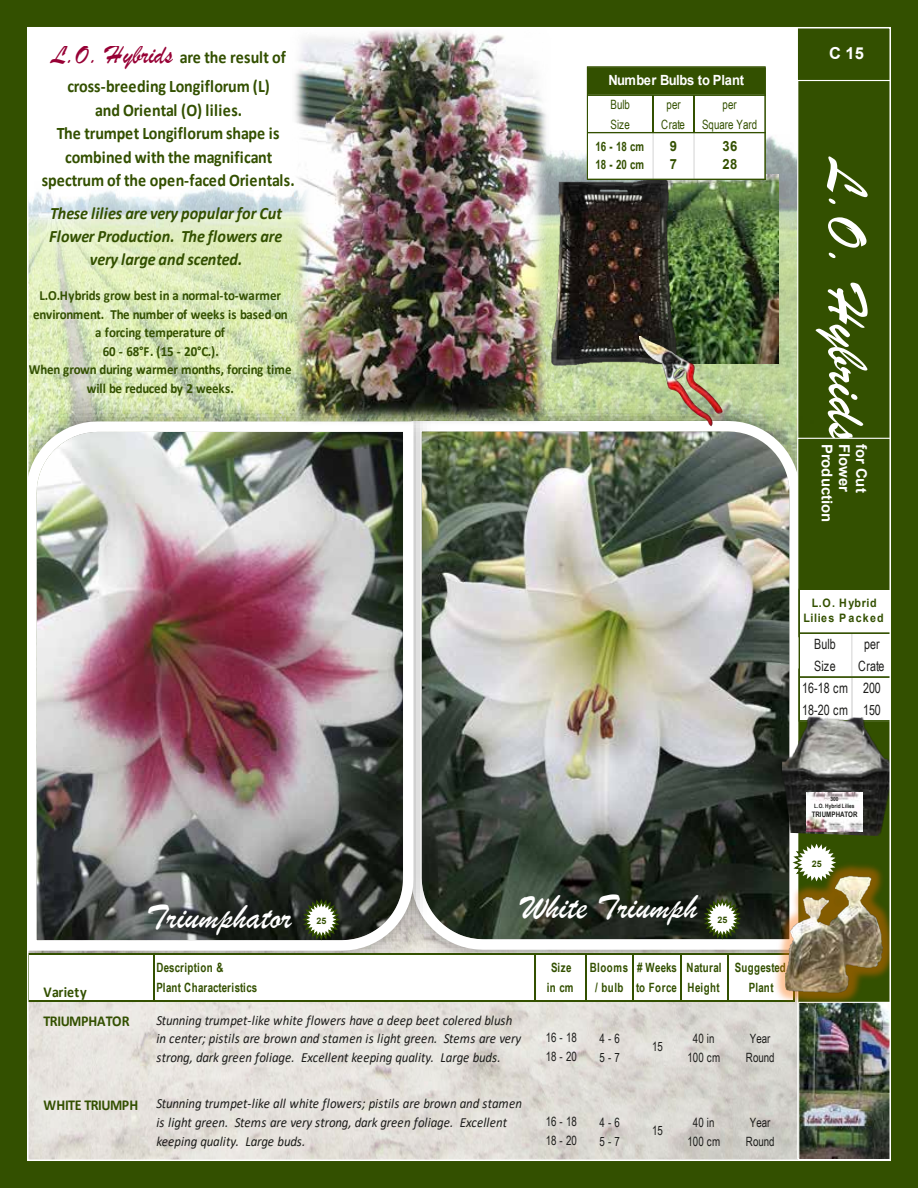
<style>
.page{position:relative;width:918px;height:1188px;background:#335000}
.page>*{position:absolute;margin:0;border:0;box-sizing:border-box;transform-origin:0 0}
.t1{font:59.7px "Brush Script";color:#fff}
.t2{font:35.85px "Brush Script";color:#fff}
.t3{font:700 17.55px/23.5px "Calibri";letter-spacing:-.005em;color:#335000;text-align:center;scale:.91 1}
.t4{font:italic 700 17.4px/23.2px "Calibri";color:#335000;text-align:center;scale:.93 1}
.t5{font:700 16.5px "Arial";color:#fff}
.t6{font:700 15.15px "Calibri";letter-spacing:-.025em;color:#335000;scale:.93 1}
.t7{font:700 15.15px "Calibri";letter-spacing:.025em;color:#335000;scale:.93 1}
.t8{font:700 14.85px "Arial";color:#fff}
.t9{font:14.25px/21.9px "Arial Narrow";color:#1d1d1b;scale:.92 1}
.t10{font:700 14.1px "Arial";letter-spacing:-.03em;color:#fff;scale:.92 1}
.t11{font:700 14.1px "Arial";color:#335000;scale:.92 1}
.t12{font:italic 13.95px/18.6px "Calibri";letter-spacing:-.005em;color:#1d1d1b;scale:.93 1}
.t13{font:700 13.95px/18.6px "Calibri";letter-spacing:-.005em;color:#335000;text-align:center;scale:.93 1}
.t14{font:12.9px/20px "Arial Narrow";color:#335000;text-align:center;scale:.92 1}
.t15{font:700 12.9px/18.8px "Arial Narrow";color:#335000;scale:.92 1}
.t16{font:12.75px "Arial Narrow";letter-spacing:-.005em;color:#1d1d1b;scale:.93 1}
.t17{font:700 12.75px "Arial Narrow";letter-spacing:.04em;color:#335000;scale:.93 1}
.t18{font:700 12.75px "Arial Narrow";color:#335000;scale:.93 1}
.t19{font:700 11.7px/15.5px "Arial";letter-spacing:.055em;color:#335000;text-align:center;scale:.92 1}
.t20{font:700 9px "Arial";color:#335000}
.t21{font:700 7.5px "Arial Narrow";color:#1d1d1b}
.t22{font:700 5.85px/7.1px "Arial Narrow";letter-spacing:.015em;color:#1d1d1b;text-align:center}
.s1{font-family:"Brush Script";font-weight:400;font-size:28.2px;color:#970035}
.s2{font-family:"Calibri";font-weight:400;font-size:16.5px;color:#fff}
</style>
<div class="page">
<img style="left:30px;top:30px;width:767px;height:1128px">
<img style="left:442px;top:416px;width:357px;height:538px">
<img style="left:30px;top:391px;width:412px;height:563px">
<img style="left:30px;top:416px;width:389px;height:538px">
<img style="left:290px;top:30px;width:262px;height:397px">
<img style="left:677px;top:174px;width:102px;height:190px">
<img style="left:550px;top:176px;width:127px;height:190px">
<img style="left:639px;top:337px;width:83px;height:90px">
<svg style="left:301px;top:896px;width:41px;height:47px;background:#747c6a"></svg>
<svg style="left:702px;top:895px;width:41px;height:47px;background:#737c68"></svg>
<div style="left:588px;top:68px;width:178px;height:28px;background:#335000"></div>
<div style="left:588px;top:95px;width:178px;height:85px;background:#fff"></div>
<hr style="left:653px;top:96px;width:1px;height:37px;background:#335000">
<hr style="left:694px;top:96px;width:1px;height:37px;background:#335000">
<hr style="left:587px;top:67px;width:1px;height:113px;background:#335000">
<hr style="left:765px;top:68px;width:1px;height:112px;background:#335000">
<hr style="left:653px;top:133px;width:1px;height:46px;background:#e3e3e3">
<hr style="left:694px;top:133px;width:1px;height:46px;background:#e3e3e3">
<hr style="left:588px;top:67px;width:178px;height:1px;background:#335000">
<hr style="left:588px;top:95px;width:178px;height:1px;background:#335000">
<hr style="left:588px;top:132px;width:178px;height:1px;background:#335000">
<hr style="left:588px;top:179px;width:178px;height:1px;background:#335000">
<div style="left:28px;top:955px;width:766px;height:46px;background:#fff"></div>
<hr style="left:153px;top:955px;width:1px;height:46px;background:#335000">
<hr style="left:535px;top:955px;width:1px;height:46px;background:#335000">
<hr style="left:585px;top:955px;width:2px;height:46px;background:#335000">
<hr style="left:633px;top:955px;width:1px;height:46px;background:#335000">
<hr style="left:680px;top:955px;width:1px;height:46px;background:#335000">
<hr style="left:727px;top:955px;width:1px;height:46px;background:#335000">
<hr style="left:28px;top:954px;width:766px;height:1px;background:#335000">
<hr style="left:28px;top:1000px;width:766px;height:1px;background:#335000">
<svg style="left:797px;top:667px;width:2px;height:491px"></svg>
<img style="left:798px;top:1027px;width:90px;height:131px">
<svg style="left:791px;top:837px;width:43px;height:19px"></svg>
<img style="left:769px;top:856px;width:119px;height:171px">
<img style="left:786px;top:873px;width:98px;height:137px">
<svg style="left:797px;top:30px;width:91px;height:609px"></svg>
<div style="left:800px;top:590px;width:90px;height:132px;background:#fff"></div>
<hr style="left:851px;top:634px;width:1px;height:42px;background:#e3e3e3">
<hr style="left:799px;top:589px;width:1px;height:133px;background:#335000">
<hr style="left:851px;top:678px;width:1px;height:42px;background:#e3e3e3">
<hr style="left:800px;top:589px;width:90px;height:1px;background:#335000">
<hr style="left:800px;top:633px;width:90px;height:1px;background:#335000">
<hr style="left:800px;top:676px;width:90px;height:2px;background:#335000">
<img style="left:780px;top:715px;width:108px;height:121px">
<img style="left:806px;top:793px;width:57px;height:38px">
<p class="t3" style="left:51px;top:42px;width:259px;line-height:29.4px"><span class="s1">L.O. Hybrids</span> are the result of cross-breeding Longiflorum (L)</p>
<p class="t3" style="left:42px;top:98px;width:279px">and Oriental (O) lilies.<br>The trumpet Longiflorum shape is combined with the magnificant spectrum of the open-faced Orientals.</p>
<p class="t4" style="left:49px;top:201px;width:252px">These lilies are very popular for Cut<br>Flower Production. The flowers are very large and scented.</p>
<p class="t13" style="left:29px;top:286px;width:284px">L.O.Hybrids grow best in a normal-to-warmer environment. The number of weeks is based on a forcing temperature of<br>60 - 68°F. (15 - 20°C.).<br>When grown during warmer months, forcing time will be reduced by 2 weeks.</p>
<p class="t10" style="left:608px;top:71px;width:149px">Number Bulbs to Plant</p>
<p class="t14" style="left:661px;top:94px;width:27px">per<br>Crate</p>
<p class="t14" style="left:702px;top:94px;width:61px">per<br>Square Yard</p>
<p class="t11" style="left:670px;top:136px;width:9px">9</p>
<p class="t11" style="left:723px;top:136px;width:18px">36</p>
<p class="t14" style="left:611px;top:94px;width:23px;text-align:left">Bulb<br>Size</p>
<p class="t15" style="left:596px;top:136px;width:54px">16 - 18 cm<br>18 - 20 cm</p>
<p class="t11" style="left:670px;top:155px;width:9px">7</p>
<p class="t11" style="left:723px;top:155px;width:18px">28</p>
<p class="t5" style="left:829px;top:42px;width:36px">C 15</p>
<p class="t1" style="left:884px;top:160px;width:283px;rotate:90deg">L.O. Hybrids</p>
<p class="t8" style="left:837px;top:444px;width:80px;rotate:90deg">Production</p>
<p class="t8" style="left:854px;top:444px;width:50px;rotate:90deg">Flower</p>
<p class="t8" style="left:871px;top:444px;width:50px;rotate:90deg">for Cut</p>
<p class="t19" style="left:804px;top:595px;width:89px">L.O. H ybrid<br>Lilies P acked</p>
<p class="t9" style="left:814px;top:633px;width:25px">Bulb<br>Size</p>
<p class="t9" style="left:858px;top:633px;width:30px;text-align:center">per<br>Crate</p>
<p class="t9" style="left:802px;top:677px;width:87px">16-18 cm 200<br>18-20 cm 150</p>
<p class="t2" style="left:146px;top:895px;width:147px">Triumphator</p>
<p class="t2" style="left:521px;top:885px;width:178px">White Triumph</p>
<p class="t20" style="left:317px;top:915px;width:15px"><span class="s2">2</span>2 5</p>
<p class="t20" style="left:718px;top:914px;width:15px"><span class="s2">2</span>2 5</p>
<p class="t17" style="left:156px;top:958px;width:74px">Description &amp;</p>
<p class="t17" style="left:551px;top:958px;width:23px">Size</p>
<p class="t17" style="left:590px;top:958px;width:212px">Blooms # Weeks Natural Suggested</p>
<p class="t7" style="left:44px;top:981px;width:48px">Variety</p>
<p class="t18" style="left:156px;top:978px;width:110px">Plant Characteristics</p>
<p class="t17" style="left:547px;top:978px;width:30px">in cm</p>
<p class="t17" style="left:595px;top:978px;width:136px">/ bulb to Force Height</p>
<p class="t17" style="left:749px;top:978px;width:28px">Plant</p>
<p class="t16" style="left:546px;top:1028px;width:35px">16 - 18</p>
<p class="t16" style="left:599px;top:1029px;width:23px">4 - 6</p>
<p class="t16" style="left:693px;top:1029px;width:25px">40 in</p>
<p class="t16" style="left:750px;top:1029px;width:23px">Year</p>
<p class="t16" style="left:546px;top:1047px;width:35px">18 - 20</p>
<p class="t16" style="left:599px;top:1048px;width:23px">5 - 7</p>
<p class="t16" style="left:688px;top:1048px;width:37px">100 cm</p>
<p class="t16" style="left:746px;top:1048px;width:33px">Round</p>
<p class="t12" style="left:156px;top:1010px;width:394px">Stunning trumpet-like white flowers have a deep beet colered blush in center; pistils are brown and stamen is light green. Stems are very strong, dark green foliage. Excellent keeping quality. Large buds.</p>
<p class="t6" style="left:44px;top:1010px;width:94px">TRIUMPHATOR</p>
<p class="t16" style="left:652px;top:1038px;width:13px">15</p>
<p class="t6" style="left:44px;top:1094px;width:103px">WHITE TRIUMPH</p>
<p class="t12" style="left:156px;top:1094px;width:395px">Stunning trumpet-like all white flowers; pistils are brown and stamen is light green. Stems are very strong, dark green foliage. Excellent keeping quality. Large buds.</p>
<p class="t16" style="left:546px;top:1112px;width:35px">16 - 18</p>
<p class="t16" style="left:599px;top:1113px;width:23px">4 - 6</p>
<p class="t16" style="left:693px;top:1113px;width:25px">40 in</p>
<p class="t16" style="left:750px;top:1113px;width:23px">Year</p>
<p class="t16" style="left:546px;top:1131px;width:35px">18 - 20</p>
<p class="t16" style="left:599px;top:1132px;width:23px">5 - 7</p>
<p class="t16" style="left:688px;top:1132px;width:37px">100 cm</p>
<p class="t16" style="left:746px;top:1132px;width:33px">Round</p>
<p class="t16" style="left:652px;top:1121px;width:13px">15</p>
<p class="t22" style="left:814px;top:796px;width:42px">300<br>L.O. Hybrid Lilies</p>
<p class="t21" style="left:812px;top:808px;width:47px">TRIUMPHATOR</p>
<p class="t20" style="left:812px;top:858px;width:14px"><span class="s2">2</span>2 5</p>
</div>
